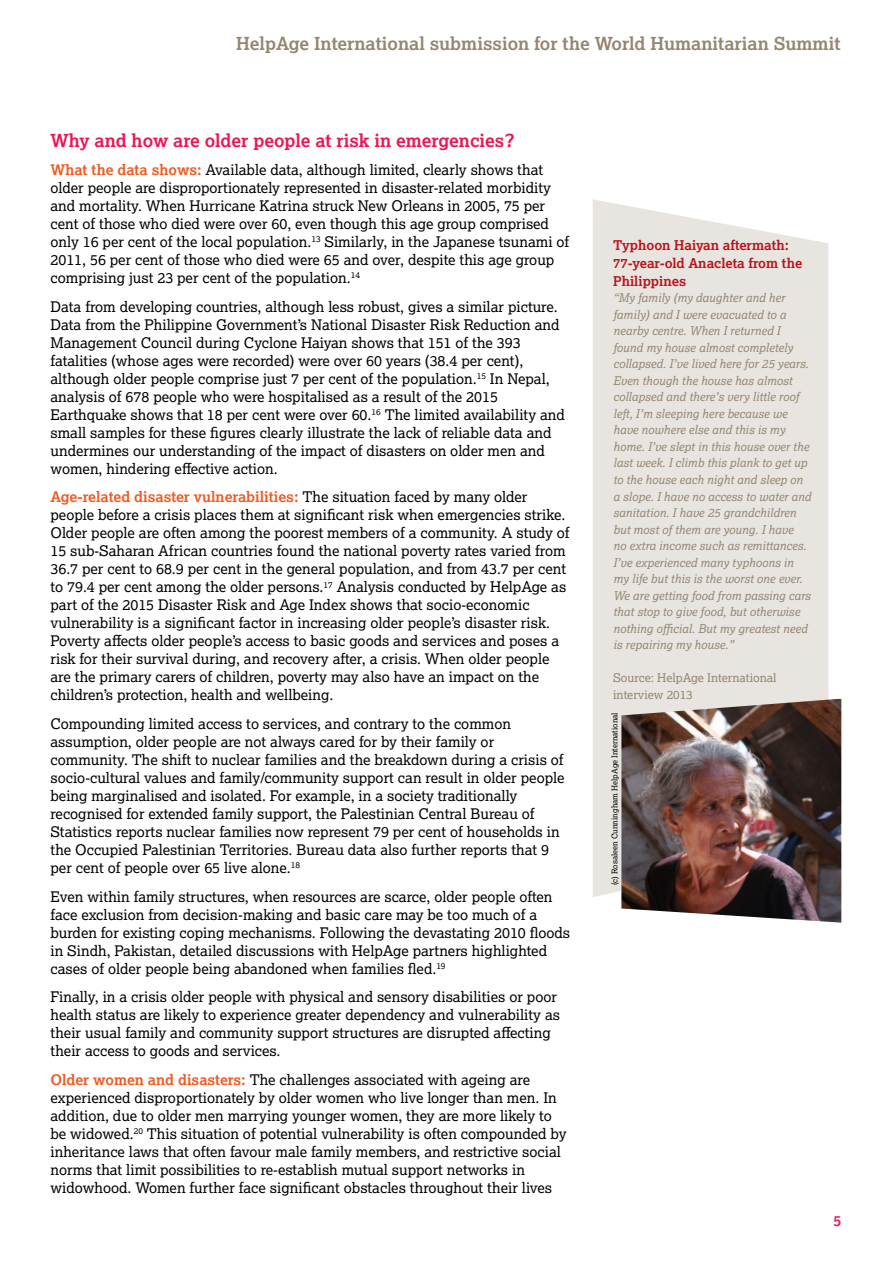
<style>
.page{position:relative;width:893px;height:1263px;background:#fff}
.page>*{position:absolute;margin:0;border:0;box-sizing:border-box;transform-origin:0 0}
.t1{font:700 18px "Lexia";color:#948671}
._2a_Sub_heading_A__d{font:700 18px "Lexia";color:#ed1651}
._2a_Sub_heading_A__d-2{font:14.7px/18px "Lexia";color:#000}
.t2{font:700 14.7px "Lexia";color:#ed1651}
.t3{font:700 13.5px/18px "Lexia";color:#ba141a}
.t4{font:italic 12px/16.5px "Lexia";color:#948671}
.t5{font:12px/16.5px "Lexia";color:#948671}
.t6{font:7.8px "Lexia";color:#000}
.s1{font-weight:700;color:#f15a22}
</style>
<div class="page">
<img style="left:621px;top:699px;width:220px;height:224px">
<p class="t1" style="left:236px;top:32px;width:606px">HelpAge International submission for the World Humanitarian Summit</p>
<p class="_2a_Sub_heading_A__d" style="left:50px;top:129px;width:466px">Why and how are older people at risk in emergencies?</p>
<p class="_2a_Sub_heading_A__d-2" style="left:50px;top:160px;width:520px"><span class="s1">What the data shows:</span> Available data, although limited, clearly shows that older people are disproportionately represented in disaster-related morbidity and mortality. When Hurricane Katrina struck New Orleans in 2005, 75 per cent of those who died were over 60, even though this age group comprised only 16 per cent of the local population.<sup>13</sup> Similarly, in the Japanese tsunami of 2011, 56 per cent of those who died were 65 and over, despite this age group comprising just 23 per cent of the population.<sup>14</sup></p>
<p class="_2a_Sub_heading_A__d-2" style="left:50px;top:297px;width:516px">Data from developing countries, although less robust, gives a similar picture.<br>Data from the Philippine Government’s National Disaster Risk Reduction and Management Council during Cyclone Haiyan shows that 151 of the 393 fatalities (whose ages were recorded) were over 60 years (38.4 per cent), although older people comprise just 7 per cent of the population.<sup>15</sup> In Nepal, analysis of 678 people who were hospitalised as a result of the 2015<br>Earthquake shows that 18 per cent were over 60.<sup>16</sup> The limited availability and small samples for these figures clearly illustrate the lack of reliable data and undermines our understanding of the impact of disasters on older men and women, hindering effective action.</p>
<p class="_2a_Sub_heading_A__d-2" style="left:50px;top:488px;width:521px"><span class="s1">Age-related disaster vulnerabilities:</span> The situation faced by many older people before a crisis places them at significant risk when emergencies strike.<br>Older people are often among the poorest members of a community. A study of 15 sub-Saharan African countries found the national poverty rates varied from 36.7 per cent to 68.9 per cent in the general population, and from 43.7 per cent to 79.4 per cent among the older persons.<sup>17</sup> Analysis conducted by HelpAge as part of the 2015 Disaster Risk and Age Index shows that socio-economic vulnerability is a significant factor in increasing older people’s disaster risk.<br>Poverty affects older people’s access to basic goods and services and poses a risk for their survival during, and recovery after, a crisis. When older people are the primary carers of children, poverty may also have an impact on the children’s protection, health and wellbeing.</p>
<p class="_2a_Sub_heading_A__d-2" style="left:50px;top:714px;width:515px">Compounding limited access to services, and contrary to the common assumption, older people are not always cared for by their family or community. The shift to nuclear families and the breakdown during a crisis of socio-cultural values and family/community support can result in older people being marginalised and isolated. For example, in a society traditionally recognised for extended family support, the Palestinian Central Bureau of Statistics reports nuclear families now represent 79 per cent of households in the Occupied Palestinian Territories. Bureau data also further reports that 9 per cent of people over 65 live alone.<sup>18</sup></p>
<p class="_2a_Sub_heading_A__d-2" style="left:50px;top:887px;width:521px">Even within family structures, when resources are scarce, older people often face exclusion from decision-making and basic care may be too much of a burden for existing coping mechanisms. Following the devastating 2010 floods in Sindh, Pakistan, detailed discussions with HelpAge partners highlighted cases of older people being abandoned when families fled.<sup>19</sup></p>
<p class="_2a_Sub_heading_A__d-2" style="left:50px;top:988px;width:511px">Finally, in a crisis older people with physical and sensory disabilities or poor health status are likely to experience greater dependency and vulnerability as their usual family and community support structures are disrupted affecting their access to goods and services.</p>
<p class="_2a_Sub_heading_A__d-2" style="left:50px;top:1070px;width:518px"><span class="s1">Older women and disasters:</span> The challenges associated with ageing are experienced disproportionately by older women who live longer than men. In addition, due to older men marrying younger women, they are more likely to be widowed.<sup>20</sup> This situation of potential vulnerability is often compounded by inheritance laws that often favour male family members, and restrictive social norms that limit possibilities to re-establish mutual support networks in widowhood. Women further face significant obstacles throughout their lives</p>
<p class="t3" style="left:613px;top:236px;width:191px">Typhoon Haiyan aftermath:<br>77-year-old Anacleta from the<br>Philippines</p>
<p class="t4" style="left:613px;top:290px;width:200px">“My family (my daughter and her family) and I were evacuated to a nearby centre. When I returned I found my house almost completely collapsed. I’ve lived here for 25 years.<br>Even though the house has almost collapsed and there’s very little roof left, I’m sleeping here because we have nowhere else and this is my home. I’ve slept in this house over the last week. I climb this plank to get up to the house each night and sleep on a slope. I have no access to water and sanitation. I have 25 grandchildren but most of them are young. I have<br>no extra income such as remittances.<br>I’ve experienced many typhoons in my life but this is the worst one ever.<br>We are getting food from passing cars that stop to give food, but otherwise nothing official. But my greatest need is repairing my house.”</p>
<p class="t5" style="left:613px;top:669px;width:165px">Source: HelpAge International interview 2013</p>
<p class="t6" style="left:610px;top:885px;width:174px;rotate:-90deg">(c) Rosaleen Cunningham HelpAge International</p>
<p class="t2" style="left:833px;top:1211px;width:9px">5</p>
</div>
